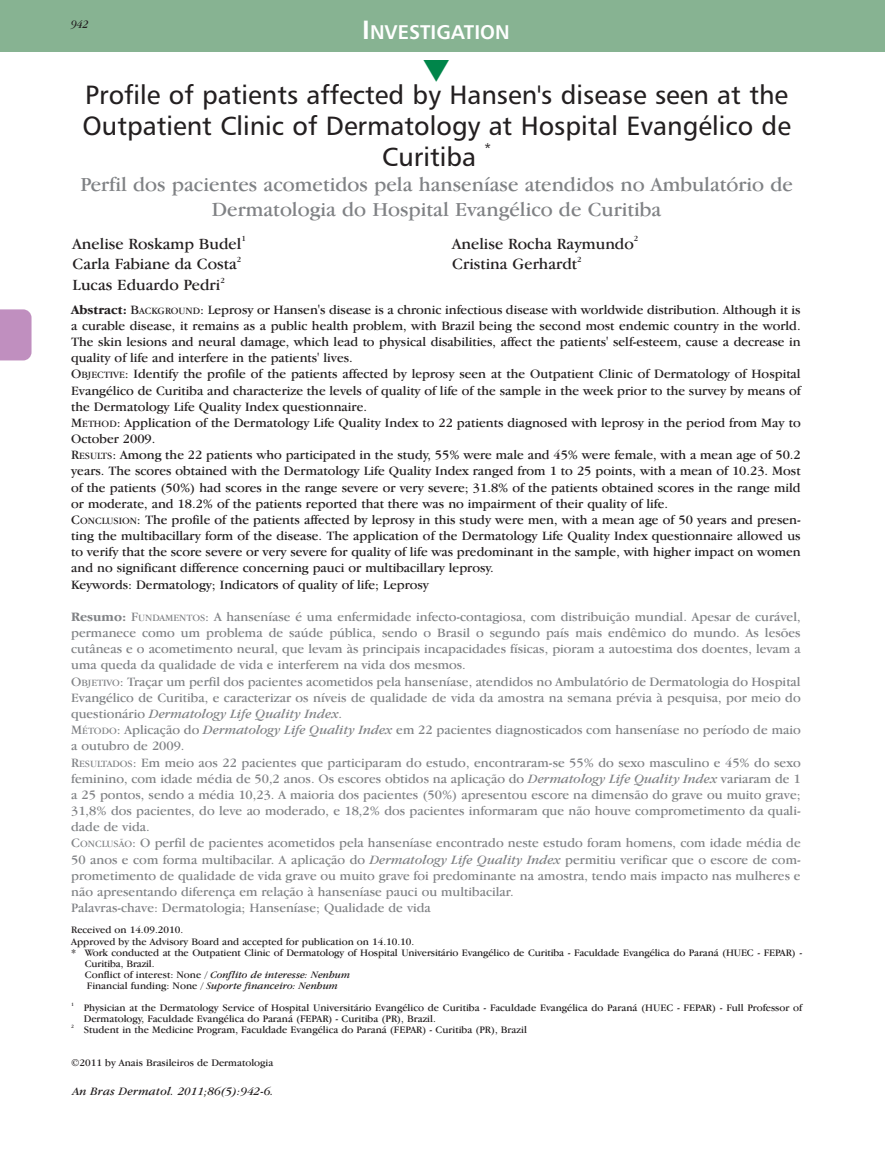
<style>
.page{position:relative;width:893px;height:1160px;background:#fff}
.page>*{position:absolute;margin:0;border:0;box-sizing:border-box;transform-origin:0 0}
.t1{font:26.4px/30.9px "Humanist 777 BT Roman B";color:#231f20;text-align:center}
.t2{font:20.55px/25px "Garamond IT Cby BT";color:#808285;text-align:center}
.t3{font:19.8px "Humanist 777 BT Bold B";color:#fff}
.t4{font:16.2px "Garamond IT Cby BT";color:#231f20}
.t5{font:13.2px/16.2px "Garamond IT Cby BT";color:#231f20}
.t6{font:13.2px/16.2px "Garamond IT Cby BT";color:#808285}
.t7{font:13.2px "Humanist 777 BT Roman B";color:#231f20}
.t8{font:italic 11.7px "Garamond IT Cby BT";letter-spacing:.015em;color:#231f20}
.t9{font:italic 11.7px "Garamond IT Cby BT";letter-spacing:.015em;color:#231f20;scale:.9 1}
.t10{font:10.35px/10.9px "Garamond IT Cby BT";color:#231f20}
.t11{font:italic 10.35px "Garamond IT Cby BT";color:#231f20}
.t12{font:8.1px "Garamond IT Cby BT";color:#231f20}
.t13{font:5.1px "Garamond IT Cby BT";color:#231f20}
.s1{font-size:26.4px}
.s2{font-weight:700}
.s3{font-size:9.9px}
.s4{font-style:italic}
.s5{font-style:normal}
</style>
<div class="page">
<div style="left:0;top:0;width:884px;height:52px;background:#87b392"></div>
<div style="left:0;top:309px;width:31px;height:51px;background:#c08fbf"></div>
<p class="t9" style="left:71px;top:20px;width:21px">942</p>
<h3 class="t3" style="left:362px;top:24px;width:149px"><span class="s1">I</span>NVESTIGATION</h3>
<h1 class="t1" style="left:82px;top:82px;width:709px">Profile of patients affected by Hansen's disease seen at the<br>Outpatient Clinic of Dermatology at Hospital Evangélico de<br>Curitiba</h1>
<p class="t7" style="left:484px;top:143px;width:8px">*</p>
<h2 class="t2" style="left:80px;top:174px;width:713px">Perfil dos pacientes acometidos pela hanseníase atendidos no Ambulatório de<br>Dermatologia do Hospital Evangélico de Curitiba</h2>
<p class="t4" style="left:73px;top:238px;width:170px">Anelise Roskamp Budel</p>
<p class="t12" style="left:241px;top:236px;width:6px">1</p>
<p class="t4" style="left:452px;top:238px;width:183px">Anelise Rocha Raymundo</p>
<p class="t12" style="left:633px;top:236px;width:6px">2</p>
<p class="t4" style="left:73px;top:258px;width:165px">Carla Fabiane da Costa</p>
<p class="t12" style="left:237px;top:256px;width:6px">2</p>
<p class="t4" style="left:452px;top:258px;width:126px">Cristina Gerhardt</p>
<p class="t12" style="left:577px;top:256px;width:6px">2</p>
<p class="t4" style="left:73px;top:279px;width:149px">Lucas Eduardo Pedri</p>
<p class="t12" style="left:220px;top:277px;width:6px">2</p>
<p class="t5" style="left:71px;top:302px;width:730px"><span class="s2">Abstract:</span> B<span class="s3">ACKGROUND</span>: Leprosy or Hansen's disease is a chronic infectious disease with worldwide distribution. Although it is a curable disease, it remains as a public health problem, with Brazil being the second most endemic country in the world.<br>The skin lesions and neural damage, which lead to physical disabilities, affect the patients' self-esteem, cause a decrease in quality of life and interfere in the patients' lives.<br>O<span class="s3">BJECTIVE</span>: Identify the profile of the patients affected by leprosy seen at the Outpatient Clinic of Dermatology of Hospital Evangélico de Curitiba and characterize the levels of quality of life of the sample in the week prior to the survey by means of the Dermatology Life Quality Index questionnaire.<br>M<span class="s3">ETHOD</span>: Application of the Dermatology Life Quality Index to 22 patients diagnosed with leprosy in the period from May to October 2009.<br>R<span class="s3">ESULTS</span>: Among the 22 patients who participated in the study, 55% were male and 45% were female, with a mean age of 50.2 years. The scores obtained with the Dermatology Life Quality Index ranged from 1 to 25 points, with a mean of 10.23. Most of the patients (50%) had scores in the range severe or very severe; 31.8% of the patients obtained scores in the range mild or moderate, and 18.2% of the patients reported that there was no impairment of their quality of life.<br>C<span class="s3">ONCLUSION</span>: The profile of the patients affected by leprosy in this study were men, with a mean age of 50 years and presen - ting the multibacillary form of the disease. The application of the Dermatology Life Quality Index questionnaire allowed us to verify that the score severe or very severe for quality of life was predominant in the sample, with higher impact on women and no significant difference concerning pauci or multibacillary leprosy.<br>Keywords: Dermatology; Indicators of quality of life; Leprosy</p>
<p class="t6" style="left:71px;top:610px;width:730px"><span class="s2">Resumo:</span> F<span class="s3">UNDAMENTOS</span>: A hanseníase é uma enfermidade infecto-contagiosa, com distribuição mundial. Apesar de curável, permanece como um problema de saúde pública, sendo o Brasil o segundo país mais endêmico do mundo. As lesões cutâneas e o acometimento neural, que levam às principais incapacidades físicas, pioram a autoestima dos doentes, levam a uma queda da qualidade de vida e interferem na vida dos mesmos.<br>O<span class="s3">BJETIVO</span>: Traçar um perfil dos pacientes acometidos pela hanseníase, atendidos no Ambulatório de Dermatologia do Hospital Evangélico de Curitiba, e caracterizar os níveis de qualidade de vida da amostra na semana prévia à pesquisa, por meio do questionário <span class="s4">Dermatology Life Quality Index</span>.<br>M<span class="s3">ÉTODO</span>: Aplicação do <span class="s4">Dermatology Life Quality Index</span> em 22 pacientes diagnosticados com hanseníase no período de maio a outubro de 2009.<br>R<span class="s3">ESULTADOS</span>: Em meio aos 22 pacientes que participaram do estudo, encontraram-se 55% do sexo masculino e 45% do sexo feminino, com idade média de 50,2 anos. Os escores obtidos na aplicação do <span class="s4">Dermatology Life Quality Index</span> variaram de 1 a 25 pontos, sendo a média 10,23. A maioria dos pacientes (50%) apresentou escore na dimensão do grave ou muito grave; 31,8% dos pacientes, do leve ao moderado, e 18,2% dos pacientes informaram que não houve comprometimento da quali&shy;dade de vida.<br>C<span class="s3">ONCLUSÃO</span>: O perfil de pacientes acometidos pela hanseníase encontrado neste estudo foram homens, com idade média de 50 anos e com forma multibacilar. A aplicação do <span class="s4">Dermatology Life Quality Index</span> permitiu verificar que o escore de com&shy;prometimento de qualidade de vida grave ou muito grave foi predominante na amostra, tendo mais impacto nas mulheres e não apresentando diferença em relação à hanseníase pauci ou multibacilar.<br>Palavras-chave: Dermatologia; Hanseníase; Qualidade de vida</p>
<p class="t10" style="left:71px;top:926px;width:113px">Received on 14.09.2010.</p>
<p class="t10" style="left:71px;top:937px;width:344px">Approved by the Advisory Board and accepted for publication on 14.10.10.</p>
<p class="t10" style="left:71px;top:948px;width:732px">* Work conducted at the Outpatient Clinic of Dermatology of Hospital Universitário Evangélico de Curitiba - Faculdade Evangélica do Paraná (HUEC - FEPAR) -</p>
<p class="t10" style="left:85px;top:959px;width:71px">Curitiba, Brazil.</p>
<p class="t11" style="left:85px;top:970px;width:266px"><span class="s5">Conflict of interest: None /</span> Conflito de interesse: Nenhum</p>
<p class="t11" style="left:87px;top:981px;width:252px"><span class="s5">Financial funding: None /</span> Suporte financeiro: Nenhum</p>
<p class="t13" style="left:71px;top:1002px;width:4px">1</p>
<p class="t10" style="left:84px;top:1003px;width:719px">Physician at the Dermatology Service of Hospital Universitário Evangélico de Curitiba - Faculdade Evangélica do Paraná (HUEC - FEPAR) - Full Professor of<br>Dermatology, Faculdade Evangélica do Paraná (FEPAR) - Curitiba (PR), Brazil.</p>
<p class="t13" style="left:71px;top:1024px;width:4px">2</p>
<p class="t10" style="left:84px;top:1025px;width:444px">Student in the Medicine Program, Faculdade Evangélica do Paraná (FEPAR) - Curitiba (PR), Brazil</p>
<p class="t10" style="left:71px;top:1058px;width:203px">©2011 by Anais Brasileiros de Dermatologia</p>
<p class="t8" style="left:72px;top:1087px;width:203px">An Bras Dermatol. 2011;86(5):942-6.</p>
</div>
